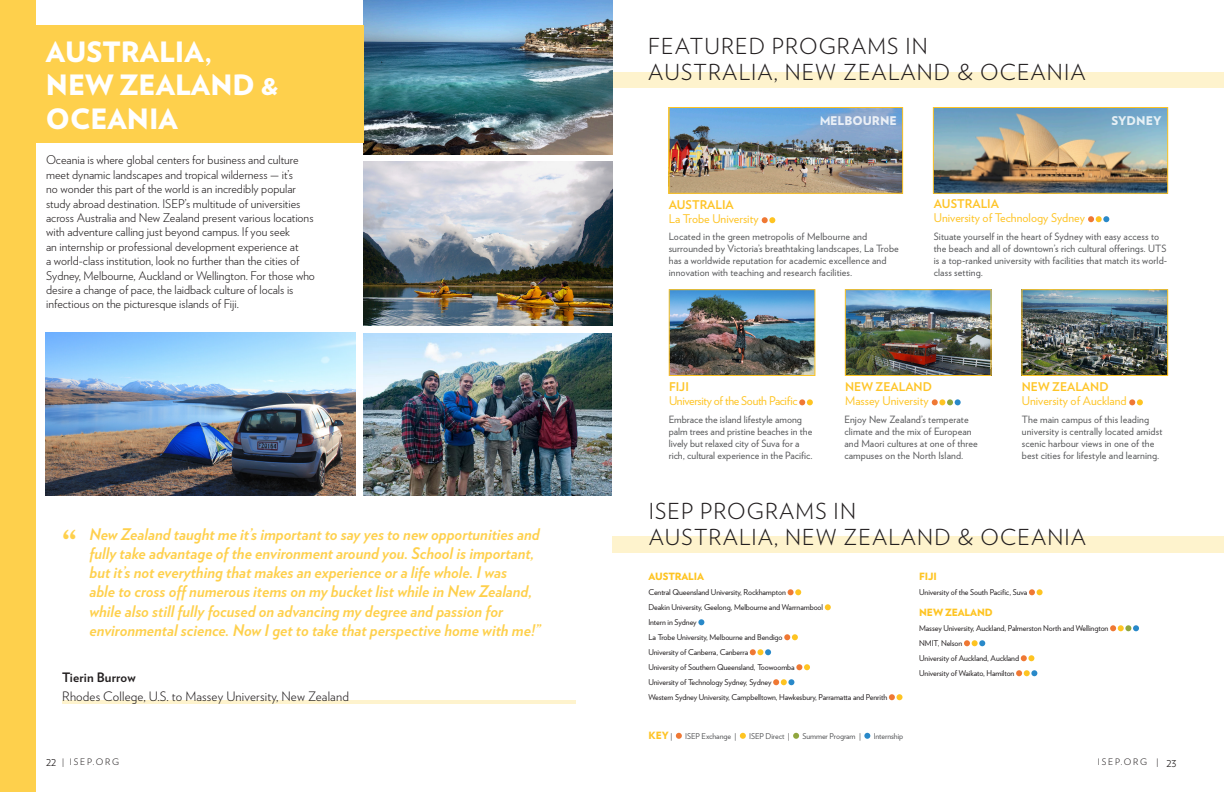
<style>
.page{position:relative;width:1224px;height:792px;background:#fff}
.page>*{position:absolute;margin:0;border:0;box-sizing:border-box;transform-origin:0 0}
.t1{font:700 42px "Verlag";color:#fed04c}
.t2{font:900 28px/33.6px "Verlag";color:#fff}
.t3{font:300 22px/26px "Verlag";letter-spacing:.05em;color:#231f20}
.t4{font:italic 700 16px/19.2px "Verlag";color:#fed04c}
.Fun_things{font:300 13px "Verlag";letter-spacing:.01em;color:#231f20}
.Fun_things-2{font:700 13px "Verlag";letter-spacing:.01em;color:#231f20}
.t5{font:300 12px/14.4px "Verlag";color:#231f20}
.Fun_things-3{font:12px/14px "Verlag";color:#fec427}
.Fun_things-4{font:12px/14px "Verlag";color:#fec528}
.Fun_things-5{font:12px/14px "Verlag";letter-spacing:-.03em;color:#fec528}
.t6{font:900 12px "Verlag";color:#fff}
.Fun_things-6{font:10px/12px "Verlag";letter-spacing:.01em;color:#57585a}
.Fun_things-7{font:900 10px "Verlag";letter-spacing:-.01em;color:#fec422}
.Fun_things-8{font:900 10px "Verlag";color:#fec427}
.t7{font:300 9px "Verlag";letter-spacing:.2em;color:#231f20}
.Fun_things-9{font:8px "Verlag";letter-spacing:-.01em;color:#231f20}
.Fun_things-10{font:8px "Verlag";letter-spacing:-.01em;color:#57585a}
.s1{font-weight:700}
.s2{font-weight:400;font-size:8px;color:#57585a}
</style>
<div class="page">
<img style="left:46px;top:332px;width:310px;height:164px">
<svg style="left:788px;top:589px;width:13px;height:6px"></svg>
<svg style="left:825px;top:604px;width:6px;height:6px"></svg>
<svg style="left:698px;top:619px;width:6px;height:6px"></svg>
<svg style="left:784px;top:634px;width:14px;height:6px"></svg>
<svg style="left:750px;top:649px;width:21px;height:6px"></svg>
<svg style="left:796px;top:664px;width:14px;height:6px"></svg>
<svg style="left:773px;top:679px;width:21px;height:6px"></svg>
<svg style="left:889px;top:694px;width:14px;height:6px"></svg>
<svg style="left:1029px;top:589px;width:14px;height:6px"></svg>
<svg style="left:1110px;top:625px;width:29px;height:6px"></svg>
<svg style="left:964px;top:640px;width:21px;height:6px"></svg>
<svg style="left:1021px;top:655px;width:13px;height:6px"></svg>
<svg style="left:1016px;top:670px;width:21px;height:6px"></svg>
<svg style="left:676px;top:733px;width:6px;height:6px"></svg>
<svg style="left:740px;top:733px;width:6px;height:6px"></svg>
<svg style="left:793px;top:733px;width:6px;height:6px"></svg>
<svg style="left:864px;top:733px;width:6px;height:6px"></svg>
<div style="left:612px;top:536px;width:612px;height:17px;background:#fef3cd"></div>
<div style="left:613px;top:72px;width:611px;height:15px;background:#fef3cd"></div>
<img style="left:363px;top:333px;width:249px;height:163px">
<img style="left:363px;top:162px;width:250px;height:163px">
<img style="left:363px;top:0;width:250px;height:155px">
<div style="left:20px;top:25px;width:343px;height:118px;background:#fed04c"></div>
<div style="left:0;top:0;width:36px;height:792px;background:#fed04c"></div>
<img style="left:671px;top:291px;width:142px;height:83px">
<div style="left:669px;top:289px;width:146px;height:87px;border:1px solid #fec422"></div>
<img style="left:671px;top:109px;width:230px;height:83px">
<div style="left:669px;top:107px;width:234px;height:87px;border:1px solid #fec422"></div>
<img style="left:847px;top:291px;width:142px;height:83px">
<div style="left:845px;top:289px;width:146px;height:87px;border:1px solid #fec422"></div>
<img style="left:935px;top:109px;width:231px;height:83px">
<div style="left:933px;top:107px;width:235px;height:87px;border:1px solid #fec422"></div>
<img style="left:1024px;top:291px;width:142px;height:83px">
<div style="left:1022px;top:289px;width:146px;height:87px;border:1px solid #fec422"></div>
<svg style="left:762px;top:217px;width:13px;height:6px"></svg>
<svg style="left:799px;top:399px;width:14px;height:6px"></svg>
<svg style="left:932px;top:399px;width:29px;height:6px"></svg>
<svg style="left:1088px;top:216px;width:21px;height:6px"></svg>
<svg style="left:1129px;top:399px;width:14px;height:6px"></svg>
<hr style="left:62px;top:700px;width:514px;height:4px;background:#fef3cd">
<p class="t2" style="left:46px;top:33px;width:168px">AUSTRALIA,</p>
<p class="t2" style="left:46px;top:67px;width:234px">NEW ZEALAND &amp;<br>OCEANIA</p>
<p class="t5" style="left:46px;top:152px;width:270px">Oceania is where global centers for business and culture meet dynamic landscapes and tropical wilderness — it’s<br>no wonder this part of the world is an incredibly popular study abroad destination. ISEP’s multitude of universities across Australia and New Zealand present various locations with adventure calling just beyond campus. If you seek<br>an internship or professional development experience at<br>a world-class institution, look no further than the cities of Sydney, Melbourne, Auckland or Wellington. For those who desire a change of pace, the laidback culture of locals is infectious on the picturesque islands of Fiji.</p>
<p class="t1" style="left:62px;top:512px;width:16px">“</p>
<p class="t4" style="left:89px;top:524px;width:453px">New Zealand taught me it’s important to say yes to new opportunities and fully take advantage of the environment around you. School is important, but it’s not everything that makes an experience or a life whole. I was<br>able to cross off numerous items on my bucket list while in New Zealand, while also still fully focused on advancing my degree and passion for environmental science. Now I get to take that perspective home with me!”</p>
<p class="Fun_things-2" style="left:62px;top:667px;width:75px">Tierin Burrow</p>
<p class="Fun_things" style="left:62px;top:687px;width:288px">Rhodes College, U.S. to Massey University, New Zealand</p>
<p class="t3" style="left:648px;top:32px;width:281px">FEATURED PROGRAMS IN</p>
<p class="t3" style="left:648px;top:58px;width:439px">AUSTRALIA, NEW ZEALAND &amp; OCEANIA</p>
<p class="Fun_things-3" style="left:669px;top:197px;width:91px"><span class="s1">AUSTRALIA<br></span>La Trobe University</p>
<p class="t6" style="left:819px;top:110px;width:79px">MELBOURNE</p>
<p class="t6" style="left:1112px;top:110px;width:52px">SYDNEY</p>
<p class="Fun_things-3" style="left:934px;top:196px;width:153px"><span class="s1">AUSTRALIA<br></span>University of Technology Sydney</p>
<p class="Fun_things-6" style="left:669px;top:230px;width:232px">Located in the green metropolis of Melbourne and surrounded by Victoria’s breathtaking landscapes, La Trobe has a worldwide reputation for academic excellence and innovation with teaching and research facilities.</p>
<p class="Fun_things-6" style="left:934px;top:230px;width:235px">Situate yourself in the heart of Sydney with easy access to the beach and all of downtown’s rich cultural offerings. UTS is a top-ranked university with facilities that match its world&shy;class setting.</p>
<p class="Fun_things-5" style="left:669px;top:379px;width:130px"><span class="s1">FIJI<br></span>University of the South Pacific</p>
<p class="Fun_things-4" style="left:845px;top:379px;width:88px"><span class="s1">NEW ZEALAND<br></span>Massey University</p>
<p class="Fun_things-6" style="left:669px;top:413px;width:146px">Embrace the island lifestyle among palm trees and pristine beaches in the lively but relaxed city of Suva for a rich, cultural experience in the Pacific.</p>
<p class="Fun_things-6" style="left:844px;top:413px;width:135px">Enjoy New Zealand’s temperate climate and the mix of European and Maori cultures at one of three campuses on the North Island.</p>
<p class="Fun_things-4" style="left:1022px;top:379px;width:106px"><span class="s1">NEW ZEALAND<br></span>University of Auckland</p>
<p class="Fun_things-6" style="left:1022px;top:413px;width:142px">The main campus of this leading university is centrally located amidst scenic harbour views in one of the best cities for lifestyle and learning.</p>
<p class="t3" style="left:649px;top:497px;width:439px">ISEP PROGRAMS IN<br>AUSTRALIA, NEW ZEALAND &amp; OCEANIA</p>
<p class="Fun_things-7" style="left:648px;top:568px;width:57px">AUSTRALIA</p>
<p class="Fun_things-9" style="left:648px;top:586px;width:139px">Central Queensland University, Rockhampton</p>
<p class="Fun_things-9" style="left:648px;top:601px;width:176px">Deakin University, Geelong, Melbourne and Warrnambool</p>
<p class="Fun_things-9" style="left:648px;top:616px;width:50px">Intern in Sydney</p>
<p class="Fun_things-9" style="left:648px;top:631px;width:136px">La Trobe University, Melbourne and Bendigo</p>
<p class="Fun_things-9" style="left:648px;top:646px;width:101px">University of Canberra, Canberra</p>
<p class="Fun_things-9" style="left:648px;top:661px;width:148px">University of Southern Queensland, Toowoomba</p>
<p class="Fun_things-9" style="left:648px;top:676px;width:125px">University of Technology Sydney, Sydney</p>
<p class="Fun_things-9" style="left:648px;top:691px;width:240px">Western Sydney University, Campbelltown, Hawkesbury, Parramatta and Penrith</p>
<p class="Fun_things-8" style="left:648px;top:727px;width:26px">KEY <span class="s2">|</span></p>
<p class="Fun_things-10" style="left:685px;top:730px;width:53px">ISEP Exchange |</p>
<p class="Fun_things-10" style="left:749px;top:730px;width:42px">ISEP Direct |</p>
<p class="Fun_things-10" style="left:802px;top:730px;width:60px">Summer Program |</p>
<p class="Fun_things-10" style="left:874px;top:730px;width:31px">Internship</p>
<p class="Fun_things-7" style="left:919px;top:568px;width:19px">FIJI</p>
<p class="Fun_things-9" style="left:919px;top:586px;width:110px">University of the South Pacific, Suva</p>
<p class="Fun_things-7" style="left:919px;top:604px;width:75px">NEW ZEALAND</p>
<p class="Fun_things-9" style="left:919px;top:622px;width:191px">Massey University, Auckland, Palmerston North and Wellington</p>
<p class="Fun_things-9" style="left:919px;top:637px;width:45px">NMIT, Nelson</p>
<p class="Fun_things-9" style="left:919px;top:652px;width:101px">University of Auckland, Auckland</p>
<p class="Fun_things-9" style="left:919px;top:667px;width:97px">University of Waikato, Hamilton</p>
<p class="t7" style="left:62px;top:755px;width:58px">| ISEP.ORG</p>
<p class="t7" style="left:1098px;top:755px;width:62px">ISEP.ORG |</p>
<p class="t5" style="left:46px;top:753px;width:12px">22</p>
<p class="t5" style="left:1166px;top:754px;width:12px">23</p>
</div>
